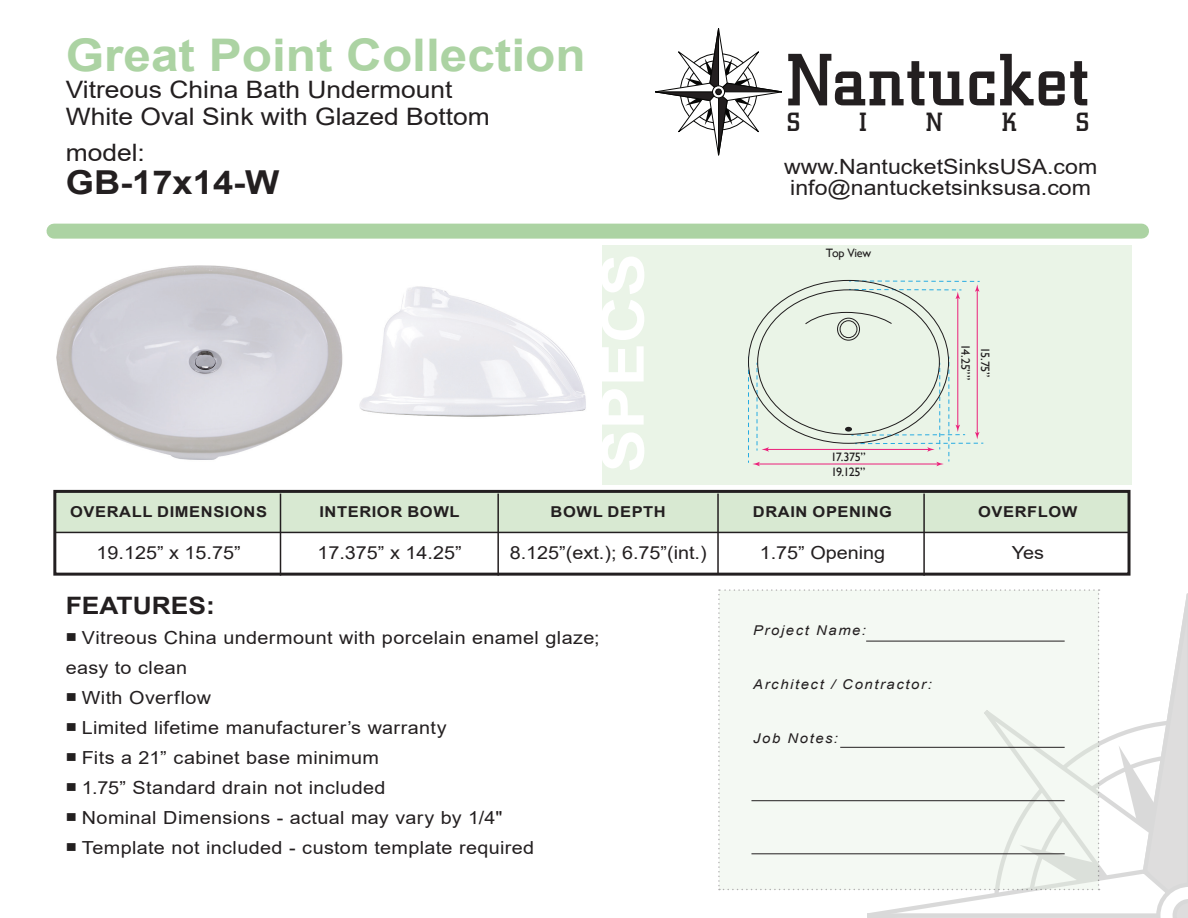
<style>
.page{position:relative;width:1188px;height:918px;background:#fff}
.page>*{position:absolute;margin:0;border:0;box-sizing:border-box;transform-origin:0 0}
.t1{font:500 73.05px "City";letter-spacing:.025em;color:#231f20}
.t2{font:700 58.8px "Arial";color:#fff;scale:1.1 1}
.t3{font:700 45px "Arial";color:#acd3a3;scale:1.1 1}
.t4{font:700 33px "Arial";color:#231f20;scale:1.1 1}
.t5{font:500 26.85px "City";letter-spacing:.075em;color:#231f20}
.t6{font:500 26.1px "City";color:#231f20}
.t7{font:24px/27px "Arial";color:#231f20;scale:1.1 1}
.t8{font:700 24px "Arial";color:#231f20;scale:1.1 1}
.t9{font:21px/21px "Arial";color:#231f20;scale:1.1 1}
.t10{font:18px/30px "Arial";letter-spacing:.02em;color:#231f20;scale:1.1 1}
.t11{font:18px "Arial";color:#231f20;scale:1.1 1}
.t12{font:700 15px "Arial";letter-spacing:.035em;color:#231f20;scale:1.1 1}
.t13{font:italic 13.5px "Arial";letter-spacing:.11em;color:#231f20;scale:1.1 1}
.t14{font:12.15px "Gill Sans";letter-spacing:-.025em;color:#201d1e}
</style>
<div class="page">
<div style="left:56px;top:492px;width:1074px;height:40px;background:#d8e9d2"></div>
<svg style="left:655px;top:28px;width:127px;height:127px"></svg>
<div style="left:715px;top:89px;width:7px;height:6px;border:1px solid #050504;border-radius:50%"></div>
<div style="left:54px;top:224px;width:1088px;height:15px;background:#acd3a3"></div>
<div style="left:602px;top:245px;width:530px;height:240px;background:#eaf4e7"></div>
<div style="left:53px;top:490px;width:1078px;height:86px;border:3px solid #231f20"></div>
<hr style="left:55px;top:532px;width:1074px;height:1px;background:#231f20">
<hr style="left:280px;top:494px;width:1px;height:82px;background:#231f20">
<hr style="left:497px;top:494px;width:2px;height:82px;background:#231f20">
<hr style="left:717px;top:494px;width:2px;height:79px;background:#231f20">
<hr style="left:923px;top:494px;width:2px;height:82px;background:#231f20">
<svg style="left:718px;top:589px;width:470px;height:329px"></svg>
<hr style="left:866px;top:641px;width:199px;height:1px;background:#231f20">
<hr style="left:840px;top:747px;width:225px;height:1px;background:#231f20">
<hr style="left:751px;top:800px;width:314px;height:1px;background:#231f20">
<hr style="left:751px;top:853px;width:314px;height:1px;background:#231f20">
<img style="left:56px;top:265px;width:287px;height:195px">
<img style="left:359px;top:286px;width:227px;height:131px">
<hr style="left:757px;top:464px;width:182px;height:1px;background:#ec1f7a">
<hr style="left:766px;top:449px;width:164px;height:1px;background:#ec1f7a">
<svg style="left:748px;top:362px;width:21px;height:104px"></svg>
<hr style="left:977px;top:289px;width:1px;height:145px;background:#ec1f7a">
<hr style="left:957px;top:297px;width:1px;height:130px;background:#ec1f7a">
<svg style="left:849px;top:281px;width:131px;height:18px"></svg>
<svg style="left:805px;top:312px;width:87px;height:12px"></svg>
<div style="left:837px;top:318px;width:23px;height:22px;border:1px solid #201d1e;border-radius:50%"></div>
<div style="left:840px;top:320px;width:17px;height:18px;border:1px solid #201d1e;border-radius:50%"></div>
<svg style="left:845px;top:357px;width:138px;height:109px"></svg>
<h3 class="t3" style="left:66px;top:23px;width:474px">Great Point Collection</h3>
<h3 class="t7" style="left:66px;top:76px;width:387px">Vitreous China Bath Undermount<br>White Oval Sink with Glazed Bottom</h3>
<h3 class="t7" style="left:66px;top:139px;width:74px">model:</h3>
<h3 class="t4" style="left:66px;top:160px;width:196px">GB-17x14-W</h3>
<p class="t12" style="left:70px;top:501px;width:180px">OVERALL DIMENSIONS</p>
<p class="t10" style="left:96px;top:537px;width:133px">19.125” x 15.75”</p>
<p class="t12" style="left:319px;top:502px;width:129px">INTERIOR BOWL</p>
<p class="t10" style="left:317px;top:538px;width:133px">17.375” x 14.25”</p>
<h2 class="t2" style="left:582px;top:472px;width:201px;rotate:-90deg">SPECS</h2>
<p class="t12" style="left:551px;top:502px;width:106px">BOWL DEPTH</p>
<p class="t11" style="left:510px;top:541px;width:181px">8.125”(ext.); 6.75”(int.)</p>
<h3 class="t8" style="left:66px;top:588px;width:137px">FEATURES:</h3>
<p class="t10" style="left:66px;top:622px;width:487px">■ Vitreous China undermount with porcelain enamel glaze; easy to clean</p>
<p class="t10" style="left:66px;top:682px;width:134px">■ With Overflow</p>
<p class="t10" style="left:66px;top:712px;width:348px">■ Limited lifetime manufacturer’s warranty</p>
<p class="t10" style="left:66px;top:742px;width:286px">■ Fits a 21” cabinet base minimum</p>
<p class="t10" style="left:66px;top:772px;width:292px">■ 1.75” Standard drain not included</p>
<p class="t10" style="left:66px;top:802px;width:399px">■ Nominal Dimensions - actual may vary by 1/4"</p>
<p class="t10" style="left:66px;top:832px;width:427px">■ Template not included - custom template required</p>
<h1 class="t1" style="left:787px;top:39px;width:304px">Nantucket</h1>
<h3 class="t6" style="left:787px;top:107px;width:15px">S</h3>
<h3 class="t6" style="left:859px;top:107px;width:9px">I</h3>
<h3 class="t6" style="left:926px;top:107px;width:18px">N</h3>
<h3 class="t6" style="left:1002px;top:107px;width:16px">K</h3>
<h3 class="t6" style="left:1076px;top:107px;width:15px">S</h3>
<h3 class="t5" style="left:788px;top:158px;width:299px">NantucketSinksUSA.com</h3>
<p class="t9" style="left:784px;top:156px;width:286px">www.NantucketSinksUSA.com info@nantucketsinksusa.com</p>
<p class="t14" style="left:826px;top:246px;width:47px">Top View</p>
<p class="t14" style="left:831px;top:450px;width:36px">17.375”</p>
<p class="t14" style="left:831px;top:465px;width:36px">19.125”</p>
<p class="t12" style="left:753px;top:502px;width:128px">DRAIN OPENING</p>
<p class="t11" style="left:760px;top:541px;width:116px">1.75” Opening</p>
<p class="t13" style="left:753px;top:622px;width:104px">Project Name:</p>
<p class="t13" style="left:753px;top:676px;width:164px">Architect / Contractor:</p>
<p class="t13" style="left:753px;top:730px;width:79px">Job Notes:</p>
<p class="t14" style="left:973px;top:344px;width:37px;rotate:90deg">14.25””</p>
<p class="t14" style="left:992px;top:347px;width:32px;rotate:90deg">15.75”</p>
<p class="t12" style="left:978px;top:502px;width:92px">OVERFLOW</p>
<p class="t10" style="left:1012px;top:538px;width:31px">Yes</p>
</div>
